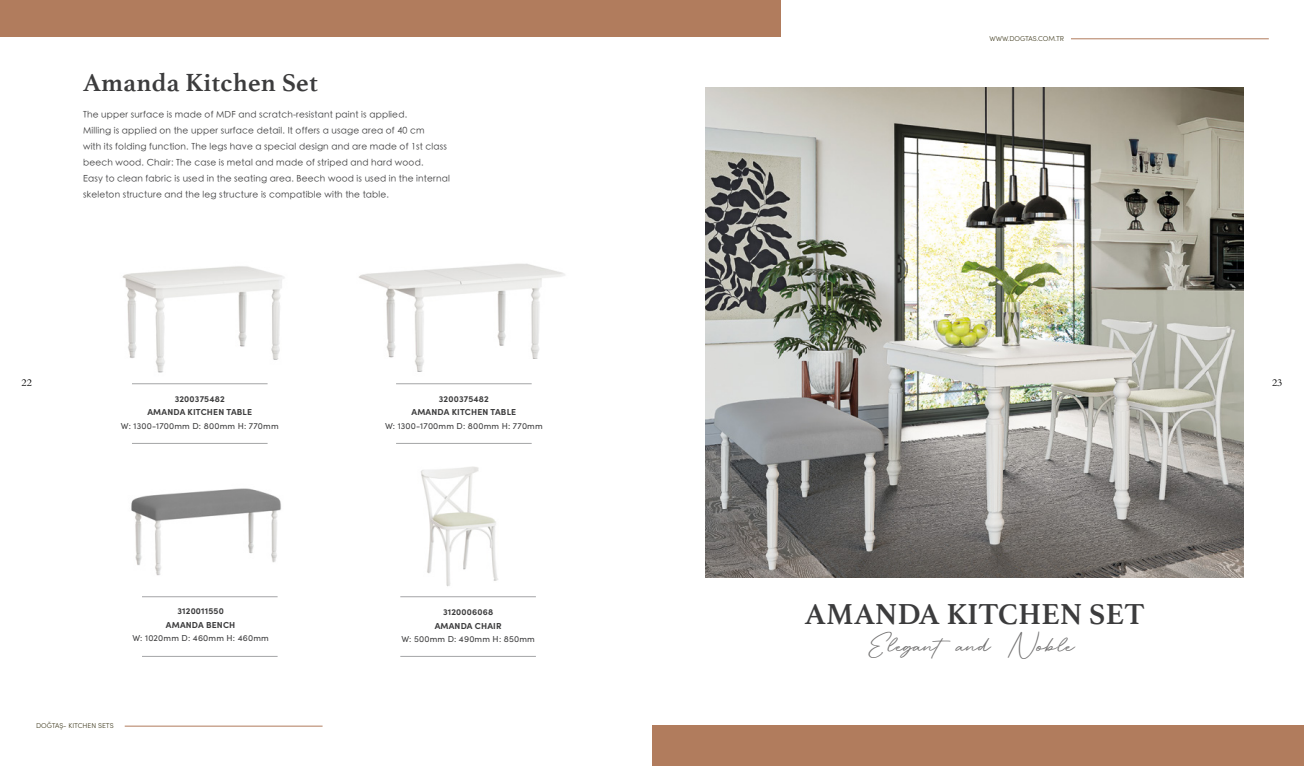
<style>
.page{position:relative;width:1304px;height:766px;background:#fff}
.page>*{position:absolute;margin:0;border:0;box-sizing:border-box;transform-origin:0 0}
.t1{font:39px "Retro Signature";letter-spacing:.01em;color:#706f6f}
.t2{font:700 30.3px "Athelas";letter-spacing:.01em;color:#3c3c3d}
.t3{font:700 26px "Athelas";letter-spacing:.01em;color:#3c3c3d}
.t4{font:10px "Cardo";color:#000}
.t5{font:300 9px/16px "ST Heiti SC";letter-spacing:.02em;color:#3c3c3d}
.t6{font:700 8.7px/13.5px "Sofia Pro";letter-spacing:.02em;color:#3c3c3d;text-align:center}
.t7{font:8.7px "Sofia Pro";letter-spacing:.02em;color:#3c3c3d}
.t8{font:300 7px "Sofia Pro";color:#3a3518}
</style>
<div class="page">
<img style="left:359px;top:263px;width:206px;height:109px">
<hr style="left:396px;top:383px;width:136px;height:1px;background:#a4a5a7">
<img style="left:131px;top:488px;width:150px;height:88px">
<hr style="left:142px;top:596px;width:136px;height:1px;background:#a4a5a7">
<hr style="left:142px;top:655px;width:136px;height:1px;background:#a4a5a7">
<img style="left:122px;top:266px;width:163px;height:107px">
<hr style="left:132px;top:383px;width:136px;height:1px;background:#a4a5a7">
<hr style="left:132px;top:443px;width:136px;height:1px;background:#a4a5a7">
<img style="left:421px;top:466px;width:77px;height:121px">
<hr style="left:400px;top:596px;width:136px;height:1px;background:#a4a5a7">
<hr style="left:400px;top:655px;width:136px;height:1px;background:#a4a5a7">
<hr style="left:396px;top:443px;width:136px;height:1px;background:#a4a5a7">
<div style="left:0;top:0;width:781px;height:36px;background:#b17c5d"></div>
<div style="left:652px;top:725px;width:652px;height:40px;background:#b17c5d"></div>
<img style="left:706px;top:87px;width:538px;height:490px">
<hr style="left:125px;top:725px;width:198px;height:1px;background:#b17c5d">
<hr style="left:1071px;top:38px;width:198px;height:1px;background:#b17c5d">
<h3 class="t3" style="left:83px;top:61px;width:236px">Amanda Kitchen Set</h3>
<p class="t5" style="left:83px;top:105px;width:368px">The upper surface is made of MDF and scratch-resistant paint is applied.<br>Milling is applied on the upper surface detail. It offers a usage area of 40 cm<br>with its folding function. The legs have a special design and are made of 1st class beech wood. Chair: The case is metal and made of striped and hard wood.<br>Easy to clean fabric is used in the seating area. Beech wood is used in the internal skeleton structure and the leg structure is compatible with the table.</p>
<p class="t8" style="left:989px;top:34px;width:76px">WWW.DOGTAS.COM.TR</p>
<p class="t4" style="left:22px;top:375px;width:12px">22</p>
<p class="t4" style="left:1272px;top:375px;width:12px">23</p>
<p class="t6" style="left:147px;top:391px;width:106px">3200375482<br>AMANDA KITCHEN TABLE</p>
<p class="t7" style="left:121px;top:419px;width:159px">W: 1300-1700mm D: 800mm H: 770mm</p>
<p class="t6" style="left:166px;top:603px;width:71px">3120011550<br>AMANDA BENCH</p>
<p class="t7" style="left:132px;top:631px;width:138px">W: 1020mm D: 460mm H: 460mm</p>
<p class="t8" style="left:36px;top:720px;width:79px">DOĞTAŞ- KITCHEN SETS</p>
<p class="t6" style="left:412px;top:391px;width:106px">3200375482<br>AMANDA KITCHEN TABLE</p>
<p class="t7" style="left:385px;top:419px;width:159px">W: 1300-1700mm D: 800mm H: 770mm</p>
<p class="t6" style="left:435px;top:604px;width:68px">3120006068<br>AMANDA CHAIR</p>
<p class="t7" style="left:401px;top:633px;width:135px">W: 500mm D: 490mm H: 850mm</p>
<h2 class="t2" style="left:805px;top:589px;width:341px">AMANDA KITCHEN SET</h2>
<h1 class="t1" style="left:868px;top:622px;width:208px">Elegant and Noble</h1>
</div>
